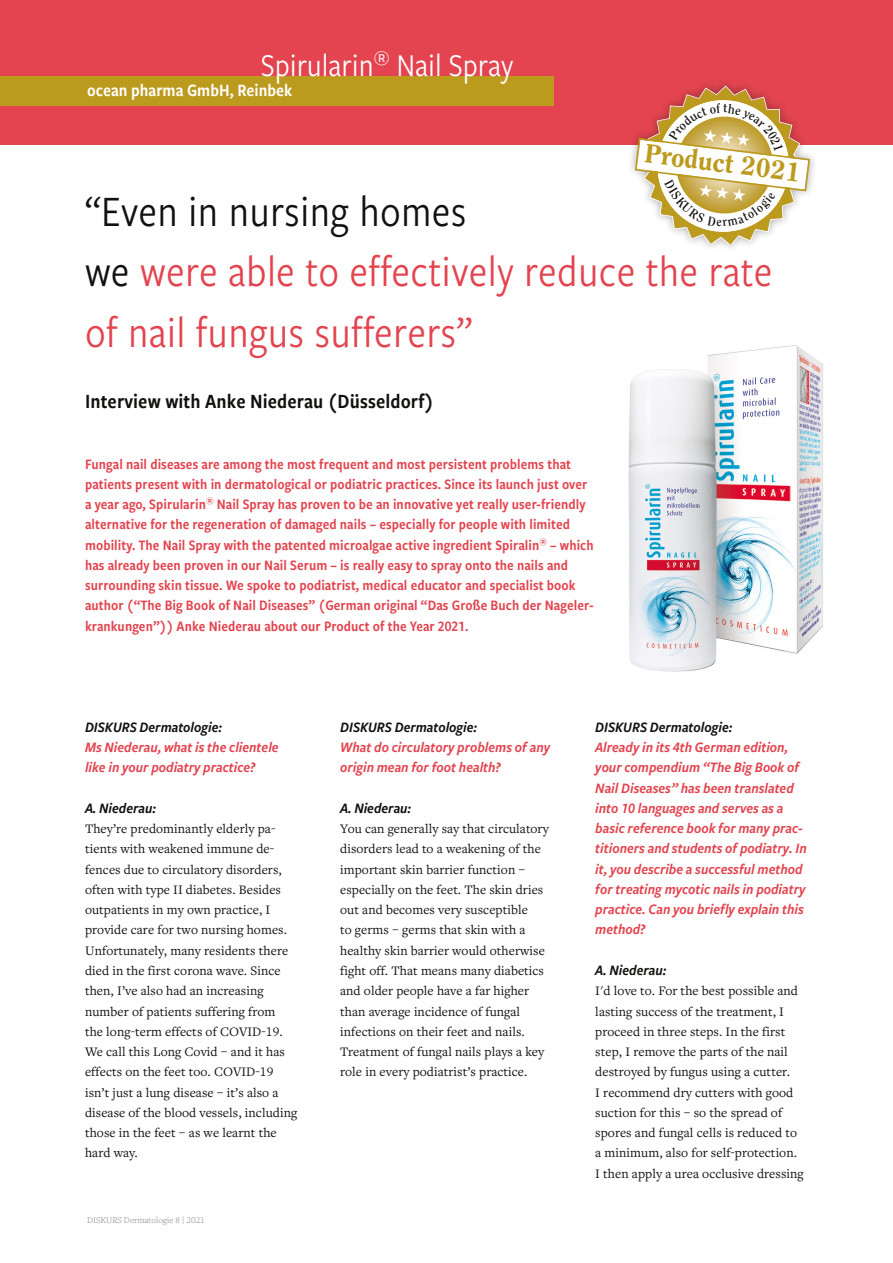
<style>
.page{position:relative;width:893px;height:1263px;background:#fff}
.page>*{position:absolute;margin:0;border:0;box-sizing:border-box;transform-origin:0 0}
.t1{font:45px/60.8px "Freight Sans Cnd Pro";letter-spacing:.005em;color:#e3444f}
.t2{font:33px "Freight Sans Cnd Pro";color:#fff}
.t3{font:800 26.25px "Clearface Std";color:#bc9a1e}
.t4{font:21px "Freight Sans Cnd Pro Semi";letter-spacing:.005em;color:#11110f}
.t5{font:18px "Freight Sans Cnd Pro Semi";color:#fff}
.t6{font:15px/20.2px "Freight Sans Cnd Pro Semi";letter-spacing:.005em;color:#e3444f}
.t7{font:italic 15px/20.2px "Freight Sans Cnd Pro Semi";color:#e3444f}
.t8{font:italic 15px "Freight Sans Cnd Pro Semi";color:#11110f}
.t9{font:13.5px/20.2px "Freight Text Pro";letter-spacing:.005em;color:#11110f}
.t10{font:300 9px "Freight Text Pro";letter-spacing:.005em;color:#808281}
.s1{color:#11110f}
</style>
<div class="page">
<div style="left:0;top:0;width:893px;height:145px;background:#e3444f"></div>
<div style="left:0;top:77px;width:554px;height:29px;background:#bc9a1e"></div>
<div style="left:627px;top:78px;width:191px;height:175px;background:#11110f;opacity:.35"></div>
<img style="left:628px;top:345px;width:196px;height:327px">
<svg style="left:635px;top:86px;width:175px;height:158px"></svg>
<h2 class="t2" style="left:261px;top:43px;width:254px">Spirularin<sup>®</sup> Nail Spray</h2>
<h3 class="t5" style="left:87px;top:78px;width:207px">ocean pharma GmbH, Reinbek</h3>
<h3 class="t3" style="left:647px;top:137px;width:158px;rotate:7deg">Product 2021</h3>
<h1 class="t1" style="left:85px;top:179px;width:689px"><span class="s1">“Even in nursing homes<br>we</span> were able to effectively reduce the rate of nail fungus sufferers”</h1>
<h3 class="t4" style="left:85px;top:387px;width:351px">Interview with Anke Niederau (Düsseldorf)</h3>
<p class="t6" style="left:85px;top:453px;width:510px">Fungal nail diseases are among the most frequent and most persistent problems that patients present with in dermatological or podiatric practices. Since its launch just over a year ago, Spirularin<sup>®</sup> Nail Spray has proven to be an innovative yet really user-friendly alternative for the regeneration of damaged nails – especially for people with limited mobility. The Nail Spray with the patented microalgae active ingredient Spiralin<sup>®</sup> – which has already been proven in our Nail Serum – is really easy to spray onto the nails and surrounding skin tissue. We spoke to podiatrist, medical educator and specialist book author (“The Big Book of Nail Diseases” (German original “Das Große Buch der Nageler&shy;krankungen”)) Anke Niederau about our Product of the Year 2021.</p>
<p class="t8" style="left:85px;top:717px;width:138px">DISKURS Dermatologie:</p>
<p class="t7" style="left:85px;top:737px;width:195px">Ms Niederau, what is the clientele like in your podiatry practice?</p>
<p class="t8" style="left:85px;top:798px;width:72px">A. Niederau:</p>
<p class="t9" style="left:85px;top:818px;width:214px">They’re predominantly elderly pa&shy;tients with weakened immune de&shy;fences due to circulatory disorders, often with type II diabetes. Besides outpatients in my own practice, I provide care for two nursing homes.<br>Unfortunately, many residents there died in the first corona wave. Since then, I’ve also had an increasing number of patients suffering from<br>the long-term effects of COVID-19.<br>We call this Long Covid – and it has effects on the feet too. COVID-19 isn’t just a lung disease – it’s also a disease of the blood vessels, including those in the feet – as we learnt the hard way.</p>
<p class="t10" style="left:87px;top:1214px;width:119px">DISKURS Dermatologie 8 | 2021</p>
<p class="t8" style="left:340px;top:717px;width:138px">DISKURS Dermatologie:</p>
<p class="t7" style="left:340px;top:737px;width:211px">What do circulatory problems of any origin mean for foot health?</p>
<p class="t8" style="left:340px;top:798px;width:72px">A. Niederau:</p>
<p class="t9" style="left:340px;top:818px;width:210px">You can generally say that circulatory disorders lead to a weakening of the important skin barrier function – especially on the feet. The skin dries out and becomes very susceptible<br>to germs – germs that skin with a healthy skin barrier would otherwise fight off. That means many diabetics and older people have a far higher than average incidence of fungal infections on their feet and nails.<br>Treatment of fungal nails plays a key role in every podiatrist’s practice.</p>
<p class="t8" style="left:595px;top:717px;width:138px">DISKURS Dermatologie:</p>
<p class="t7" style="left:595px;top:737px;width:213px">Already in its 4th German edition, your compendium “The Big Book of Nail Diseases” has been translated into 10 languages and serves as a basic reference book for many prac&shy;titioners and students of podiatry. In it, you describe a successful method for treating mycotic nails in podiatry practice. Can you briefly explain this method?</p>
<p class="t8" style="left:595px;top:960px;width:72px">A. Niederau:</p>
<p class="t9" style="left:595px;top:980px;width:210px">I'd love to. For the best possible and lasting success of the treatment, I proceed in three steps. In the first step, I remove the parts of the nail destroyed by fungus using a cutter.<br>I recommend dry cutters with good suction for this – so the spread of spores and fungal cells is reduced to a minimum, also for self-protection.<br>I then apply a urea occlusive dressing</p>
</div>
